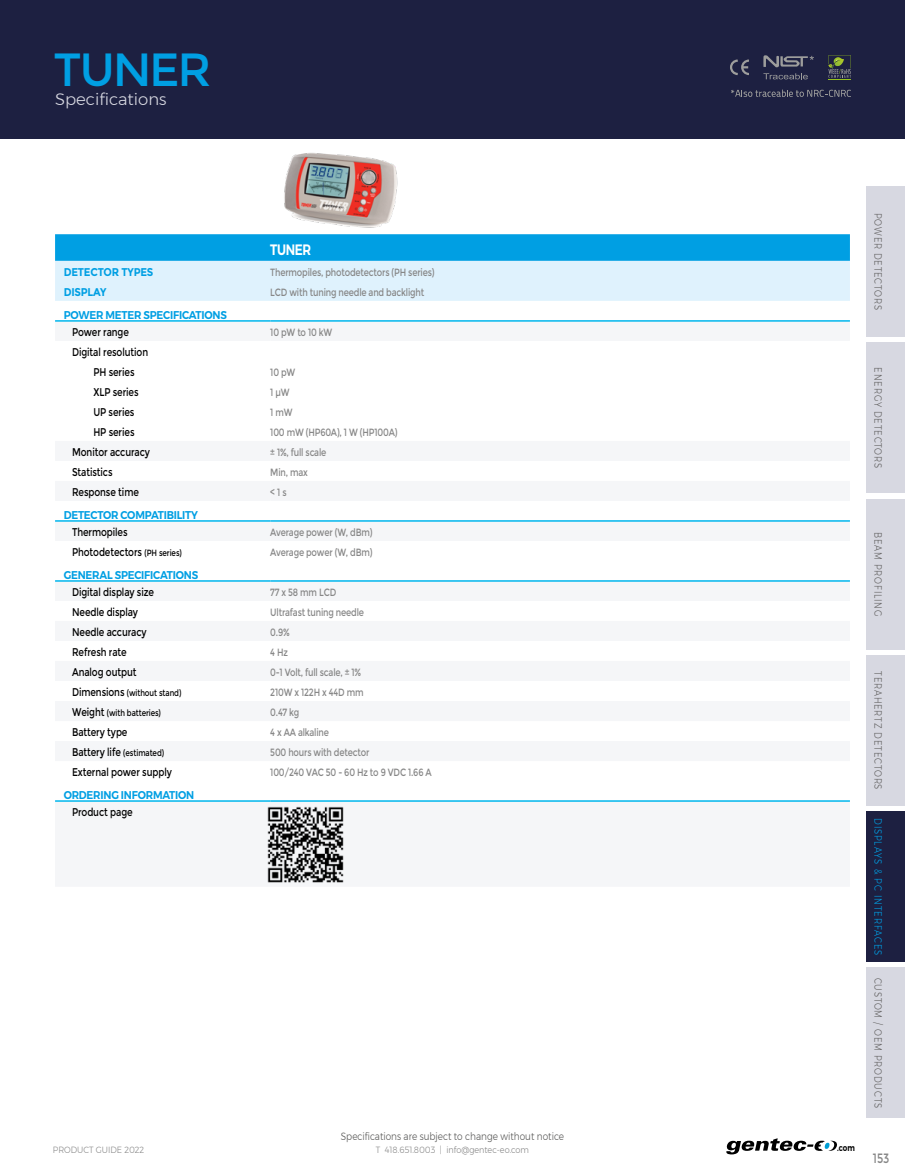
<style>
.page{position:relative;width:905px;height:1175px;background:#fff}
.page>*{position:absolute;margin:0;border:0;box-sizing:border-box;transform-origin:0 0}
.t1{font:46.5px "Montserrat";letter-spacing:-.05em;color:#009fe3}
.t2{font:300 16.5px "Montserrat";color:#d7d8e1}
.t3{font:600 15px "Montserrat";letter-spacing:-.03em;color:#fff;scale:.8 1}
.t4{font:13.5px "Montserrat";color:#878787;scale:.8 1}
.t5{font:11.25px/20px "Montserrat";letter-spacing:-.01em;color:#000;scale:.8 1}
.t6{font:600 11.25px "Montserrat";letter-spacing:-.02em;color:#009fe3;scale:.91 1}
.t7{font:700 11.25px "Montserrat";letter-spacing:-.02em;color:#009fe3;scale:.91 1}
.t8{font:10.5px "Montserrat";letter-spacing:-.02em;color:#878787;scale:.8 1}
.t9{font:300 10.5px "Montserrat";letter-spacing:.1em;color:#646363;scale:.8 1}
.t10{font:300 10.5px "Montserrat";color:#575756;scale:.85 1}
.t11{font:300 10.5px "Montserrat";letter-spacing:.11em;color:#009fe3;scale:.8 1}
.t12{font:300 9px "Montserrat";color:#878787;scale:.9 1}
.t13{font:9px "Montserrat";letter-spacing:-.01em;color:#000;scale:.8 1}
.t14{font:600 9px "Montserrat";color:#000;scale:.8 1}
.s1{font-size:9px}
.s2{font-size:11.25px}
</style>
<div class="page">
<div style="left:0;top:0;width:904px;height:139px;background:#1d2041"></div>
<svg style="left:726px;top:1138px;width:111px;height:16px"></svg>
<div style="left:866px;top:186px;width:38px;height:151px;background:#d7d8e1"></div>
<div style="left:866px;top:342px;width:38px;height:151px;background:#d7d8e1"></div>
<div style="left:866px;top:498px;width:38px;height:151px;background:#d7d8e1"></div>
<div style="left:866px;top:655px;width:38px;height:150px;background:#d7d8e1"></div>
<div style="left:866px;top:811px;width:38px;height:151px;background:#1d2041"></div>
<div style="left:866px;top:967px;width:38px;height:151px;background:#d7d8e1"></div>
<img style="left:284px;top:153px;width:114px;height:75px">
<svg style="left:730px;top:59px;width:19px;height:16px"></svg>
<svg style="left:828px;top:55px;width:22px;height:25px"></svg>
<svg style="left:763px;top:73px;width:44px;height:6px"></svg>
<svg style="left:731px;top:90px;width:119px;height:7px"></svg>
<svg style="left:763px;top:55px;width:50px;height:12px"></svg>
<svg style="left:55px;top:234px;width:794px;height:67px;background:#86d1f2"></svg>
<svg style="left:55px;top:521px;width:794px;height:61px"></svg>
<svg style="left:270px;top:521px;width:579px;height:59px"></svg>
<hr style="left:55px;top:320px;width:215px;height:2px;background:#00b6ed">
<hr style="left:270px;top:320px;width:579px;height:2px;background:#00b6ed">
<hr style="left:55px;top:520px;width:215px;height:1px;background:#00b6ed">
<hr style="left:270px;top:520px;width:579px;height:1px;background:#00b6ed">
<hr style="left:55px;top:580px;width:215px;height:1px;background:#00b6ed">
<hr style="left:270px;top:580px;width:579px;height:1px;background:#00b6ed">
<hr style="left:55px;top:800px;width:215px;height:1px;background:#00b6ed">
<hr style="left:270px;top:800px;width:579px;height:1px;background:#00b6ed">
<img style="left:267px;top:806px;width:77px;height:77px">
<h1 class="t1" style="left:54px;top:43px;width:159px">TUNER</h1>
<h2 class="t2" style="left:55px;top:87px;width:113px">Specifications</h2>
<h3 class="t3" style="left:270px;top:238px;width:53px">TUNER</h3>
<p class="t7" style="left:64px;top:266px;width:100px">DETECTOR TYPES</p>
<p class="t8" style="left:270px;top:266px;width:207px">Thermopiles, photodetectors (PH series)</p>
<p class="t7" style="left:64px;top:286px;width:48px">DISPLAY</p>
<p class="t8" style="left:270px;top:286px;width:194px">LCD with tuning needle and backlight</p>
<p class="t6" style="left:64px;top:306px;width:181px">POWER METER SPECIFICATIONS</p>
<p class="t5" style="left:72px;top:322px;width:73px">Power range</p>
<p class="t8" style="left:270px;top:326px;width:79px">10 pW to 10 kW</p>
<p class="t5" style="left:93px;top:342px;width:70px;text-indent:-21px">Digital resolution<br>PH series</p>
<p class="t8" style="left:270px;top:366px;width:33px">10 pW</p>
<p class="t5" style="left:93px;top:382px;width:58px">XLP series</p>
<p class="t8" style="left:270px;top:386px;width:25px">1 µW</p>
<p class="t5" style="left:93px;top:402px;width:53px">UP series</p>
<p class="t8" style="left:270px;top:406px;width:29px">1 mW</p>
<p class="t5" style="left:93px;top:422px;width:53px">HP series</p>
<p class="t8" style="left:270px;top:426px;width:160px">100 mW (HP60A), 1 W (HP100A)</p>
<p class="t5" style="left:72px;top:442px;width:99px">Monitor accuracy</p>
<p class="t8" style="left:270px;top:446px;width:72px">± 1%, full scale</p>
<p class="t5" style="left:72px;top:462px;width:52px">Statistics</p>
<p class="t8" style="left:270px;top:466px;width:49px">Min, max</p>
<p class="t5" style="left:72px;top:482px;width:85px">Response time</p>
<p class="t8" style="left:270px;top:486px;width:22px">&lt; 1 s</p>
<p class="t6" style="left:64px;top:506px;width:149px">DETECTOR COMPATIBILITY</p>
<p class="t5" style="left:72px;top:522px;width:71px">Thermopiles</p>
<p class="t8" style="left:270px;top:526px;width:129px">Average power (W, dBm)</p>
<p class="t5" style="left:72px;top:542px;width:139px">Photodetectors <span class="s1">(PH series)</span></p>
<p class="t8" style="left:270px;top:546px;width:129px">Average power (W, dBm)</p>
<p class="t6" style="left:64px;top:566px;width:149px">GENERAL SPECIFICATIONS</p>
<p class="t5" style="left:72px;top:582px;width:104px">Digital display size</p>
<p class="t8" style="left:270px;top:586px;width:84px">77 x 58 mm LCD</p>
<p class="t5" style="left:72px;top:602px;width:84px">Needle display</p>
<p class="t8" style="left:270px;top:606px;width:119px">Ultrafast tuning needle</p>
<p class="t5" style="left:72px;top:622px;width:95px">Needle accuracy</p>
<p class="t8" style="left:270px;top:626px;width:26px">0.9%</p>
<p class="t5" style="left:72px;top:642px;width:70px">Refresh rate</p>
<p class="t8" style="left:270px;top:646px;width:24px">4 Hz</p>
<p class="t5" style="left:72px;top:662px;width:82px">Analog output</p>
<p class="t8" style="left:270px;top:666px;width:115px">0-1 Volt, full scale, ± 1%</p>
<p class="t13" style="left:72px;top:688px;width:138px"><span class="s2">Dimensions</span> (without stand)</p>
<p class="t8" style="left:270px;top:686px;width:118px">210W x 122H x 44D mm</p>
<p class="t13" style="left:72px;top:708px;width:112px"><span class="s2">Weight</span> (with batteries)</p>
<p class="t8" style="left:270px;top:706px;width:38px">0.47 kg</p>
<p class="t5" style="left:72px;top:722px;width:71px">Battery type</p>
<p class="t8" style="left:270px;top:726px;width:75px">4 x AA alkaline</p>
<p class="t5" style="left:72px;top:742px;width:117px">Battery life <span class="s1">(estimated)</span></p>
<p class="t8" style="left:270px;top:746px;width:125px">500 hours with detector</p>
<p class="t5" style="left:72px;top:762px;width:126px">External power supply</p>
<p class="t8" style="left:270px;top:766px;width:203px">100/240 VAC 50 - 60 Hz to 9 VDC 1.66 A</p>
<p class="t6" style="left:64px;top:786px;width:145px">ORDERING INFORMATION</p>
<p class="t5" style="left:72px;top:802px;width:77px">Product page</p>
<p class="t12" style="left:53px;top:1142px;width:103px">PRODUCT GUIDE 2022</p>
<p class="t10" style="left:341px;top:1128px;width:264px">Specifications are subject to change without notice</p>
<p class="t12" style="left:376px;top:1142px;width:171px">T 418.651.8003 | info@gentec-eo.com</p>
<p class="t9" style="left:886px;top:213px;width:123px;rotate:90deg">POWER DETECTORS</p>
<p class="t9" style="left:886px;top:367px;width:127px;rotate:90deg">ENERGY DETECTORS</p>
<p class="t9" style="left:886px;top:532px;width:107px;rotate:90deg">BEAM PROFILING</p>
<p class="t14" style="left:837px;top:1140px;width:24px">.com</p>
<p class="t9" style="left:886px;top:671px;width:149px;rotate:90deg">TERAHERTZ DETECTORS</p>
<p class="t11" style="left:886px;top:818px;width:173px;rotate:90deg">DISPLAYS &amp; PC INTERFACES</p>
<p class="t9" style="left:886px;top:977px;width:164px;rotate:90deg">CUSTOM / OEM PRODUCTS</p>
<p class="t4" style="left:872px;top:1149px;width:22px">153</p>
</div>
